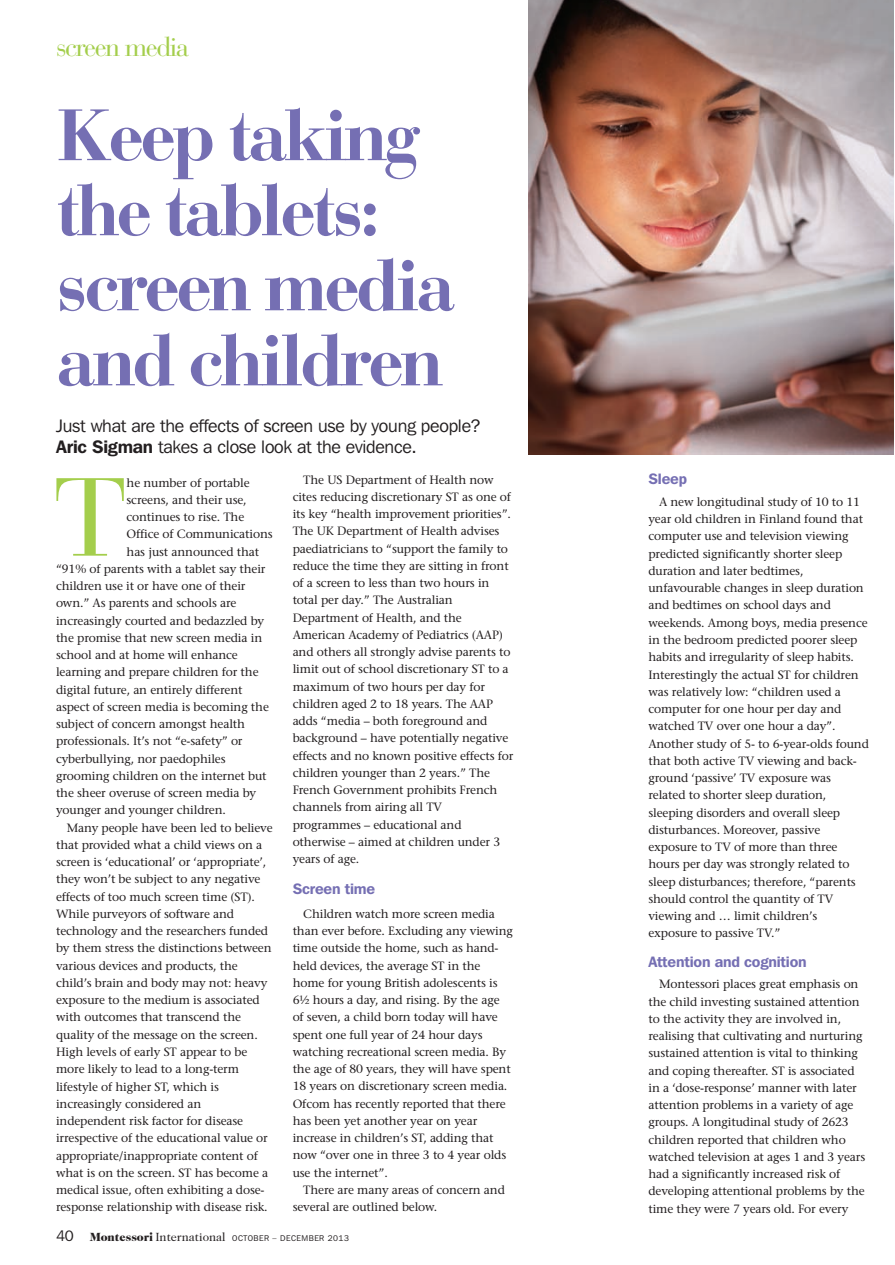
<style>
.page{position:relative;width:895px;height:1265px;background:#fff}
.page>*{position:absolute;margin:0;border:0;box-sizing:border-box;transform-origin:0 0}
.t1{font:109.95px "Bauer Bodoni";color:#a4ce4c}
.t2{font:700 72px/75px "Bauer Bodoni";letter-spacing:-.055em;color:#756fb3}
.t3{font:27px "Bauer Bodoni";letter-spacing:-.055em;color:#a4ce4c}
.t4{font:18px/21px "Franklin Gothic IT Cby BT";letter-spacing:-.015em;color:#231f20}
.t5{font:600 15px "Franklin Gothic IT Cby BT";letter-spacing:-.015em;color:#756fb3}
.t6{font:12px/17.2px "Stone Serif";letter-spacing:-.01em;color:#231f20}
.t7{font:8.25px "Franklin Gothic IT Cby BT";letter-spacing:.06em;color:#231f20}
.s1{font-weight:600}
.s2{font-size:15px}
.s3{font-family:"Caslon Two Twenty Four";font-weight:900;font-size:12px}
.s4{font-family:"Caslon Two Twenty Four";font-size:12px}
</style>
<div class="page">
<img style="left:528px;top:0;width:365px;height:454px">
<h3 class="t3" style="left:56px;top:35px;width:135px">screen media</h3>
<h2 class="t2" style="left:56px;top:105px;width:401px">Keep taking the tablets: screen media and children</h2>
<h3 class="t4" style="left:56px;top:416px;width:426px">Just what are the effects of screen use by young people?<br><span class="s1">Aric Sigman</span> takes a close look at the evidence.</h3>
<h1 class="t1" style="left:53px;top:473px;width:75px">T</h1>
<p class="t6" style="left:126px;top:475px;width:124px">he number of portable</p>
<p class="t6" style="left:126px;top:492px;width:122px">screens, and their use,</p>
<p class="t6" style="left:126px;top:509px;width:119px">continues to rise. The</p>
<p class="t6" style="left:126px;top:527px;width:148px">Office of Communications</p>
<p class="t6" style="left:126px;top:544px;width:134px">has just announced that</p>
<p class="t6" style="left:56px;top:561px;width:211px">“91% of parents with a tablet say their</p>
<p class="t6" style="left:56px;top:578px;width:191px">children use it or have one of their</p>
<p class="t6" style="left:56px;top:596px;width:182px">own.” As parents and schools are</p>
<p class="t6" style="left:56px;top:613px;width:210px">increasingly courted and bedazzled by</p>
<p class="t6" style="left:56px;top:630px;width:208px">the promise that new screen media in</p>
<p class="t6" style="left:56px;top:647px;width:183px">school and at home will enhance</p>
<p class="t6" style="left:56px;top:664px;width:204px">learning and prepare children for the</p>
<p class="t6" style="left:56px;top:682px;width:188px">digital future, an entirely different</p>
<p class="t6" style="left:56px;top:699px;width:214px">aspect of screen media is becoming the</p>
<p class="t6" style="left:56px;top:716px;width:191px">subject of concern amongst health</p>
<p class="t6" style="left:56px;top:733px;width:188px">professionals. It’s not “e-safety” or</p>
<p class="t6" style="left:56px;top:751px;width:171px">cyberbullying, nor paedophiles</p>
<p class="t6" style="left:56px;top:768px;width:212px">grooming children on the internet but</p>
<p class="t6" style="left:56px;top:785px;width:202px">the sheer overuse of screen media by</p>
<p class="t6" style="left:56px;top:802px;width:171px">younger and younger children.</p>
<p class="t6" style="left:67px;top:820px;width:207px">Many people have been led to believe</p>
<p class="t6" style="left:56px;top:837px;width:208px">that provided what a child views on a</p>
<p class="t6" style="left:56px;top:854px;width:212px">screen is ‘educational’ or ‘appropriate’,</p>
<p class="t6" style="left:56px;top:871px;width:206px">they won’t be subject to any negative</p>
<p class="t6" style="left:56px;top:889px;width:200px">effects of too much screen time (ST).</p>
<p class="t6" style="left:56px;top:906px;width:180px">While purveyors of software and</p>
<p class="t6" style="left:56px;top:923px;width:214px">technology and the researchers funded</p>
<p class="t6" style="left:56px;top:940px;width:217px">by them stress the distinctions between</p>
<p class="t6" style="left:56px;top:958px;width:183px">various devices and products, the</p>
<p class="t6" style="left:56px;top:975px;width:213px">child’s brain and body may not: heavy</p>
<p class="t6" style="left:56px;top:992px;width:205px">exposure to the medium is associated</p>
<p class="t6" style="left:56px;top:1009px;width:186px">with outcomes that transcend the</p>
<p class="t6" style="left:56px;top:1027px;width:203px">quality of the message on the screen.</p>
<p class="t6" style="left:56px;top:1044px;width:193px">High levels of early ST appear to be</p>
<p class="t6" style="left:56px;top:1061px;width:184px">more likely to lead to a long-term</p>
<p class="t6" style="left:56px;top:1078px;width:164px">lifestyle of higher ST, which is</p>
<p class="t6" style="left:56px;top:1096px;width:147px">increasingly considered an</p>
<p class="t6" style="left:56px;top:1113px;width:189px">independent risk factor for disease</p>
<p class="t6" style="left:56px;top:1130px;width:213px">irrespective of the educational value or</p>
<p class="t6" style="left:56px;top:1147px;width:203px">appropriate/inappropriate content of</p>
<p class="t6" style="left:56px;top:1165px;width:214px">what is on the screen. ST has become a</p>
<p class="t6" style="left:56px;top:1182px;width:210px">medical issue, often exhibiting a dose-</p>
<p class="t6" style="left:56px;top:1199px;width:213px">response relationship with disease risk.</p>
<p class="t6" style="left:292px;top:472px;width:222px;text-indent:11px">The US Department of Health now cites reducing discretionary ST as one of its key “health improvement priorities”.<br>The UK Department of Health advises paediatricians to “support the family to reduce the time they are sitting in front of a screen to less than two hours in total per day.” The Australian Department of Health, and the American Academy of Pediatrics (AAP) and others all strongly advise parents to limit out of school discretionary ST to a maximum of two hours per day for children aged 2 to 18 years. The AAP adds “media – both foreground and background – have potentially negative effects and no known positive effects for children younger than 2 years.” The French Government prohibits French channels from airing all TV programmes – educational and otherwise – aimed at children under 3 years of age.</p>
<p class="t5" style="left:292px;top:883px;width:84px">Screen time</p>
<p class="t6" style="left:292px;top:906px;width:222px;text-indent:11px">Children watch more screen media than ever before. Excluding any viewing time outside the home, such as hand&shy;held devices, the average ST in the home for young British adolescents is 6½ hours a day, and rising. By the age of seven, a child born today will have spent one full year of 24 hour days watching recreational screen media. By the age of 80 years, they will have spent 18 years on discretionary screen media.<br>Ofcom has recently reported that there has been yet another year on year increase in children’s ST, adding that now “over one in three 3 to 4 year olds use the internet”.</p>
<p class="t6" style="left:292px;top:1182px;width:214px;text-indent:11px">There are many areas of concern and several are outlined below.</p>
<p class="t7" style="left:56px;top:1234px;width:294px"><span class="s2">40</span> <span class="s3">Montessori</span> <span class="s4">International</span> OCTOBER – DECEMBER 2013</p>
<p class="t5" style="left:648px;top:474px;width:40px">Sleep</p>
<p class="t6" style="left:648px;top:494px;width:222px;text-indent:11px">A new longitudinal study of 10 to 11 year old children in Finland found that computer use and television viewing predicted significantly shorter sleep duration and later bedtimes, unfavourable changes in sleep duration and bedtimes on school days and weekends. Among boys, media presence in the bedroom predicted poorer sleep habits and irregularity of sleep habits.<br>Interestingly the actual ST for children was relatively low: “children used a computer for one hour per day and watched TV over one hour a day”.<br>Another study of 5- to 6-year-olds found that both active TV viewing and back&shy;ground ‘passive’ TV exposure was related to shorter sleep duration, sleeping disorders and overall sleep disturbances. Moreover, passive exposure to TV of more than three hours per day was strongly related to sleep disturbances; therefore, “parents should control the quantity of TV viewing and … limit children’s exposure to passive TV.”</p>
<p class="t5" style="left:648px;top:956px;width:160px">Attention and cognition</p>
<p class="t6" style="left:648px;top:976px;width:218px;text-indent:11px">Montessori places great emphasis on the child investing sustained attention to the activity they are involved in, realising that cultivating and nurturing sustained attention is vital to thinking and coping thereafter. ST is associated in a ‘dose-response’ manner with later attention problems in a variety of age groups. A longitudinal study of 2623 children reported that children who watched television at ages 1 and 3 years had a significantly increased risk of developing attentional problems by the time they were 7 years old. For every</p>
</div>
